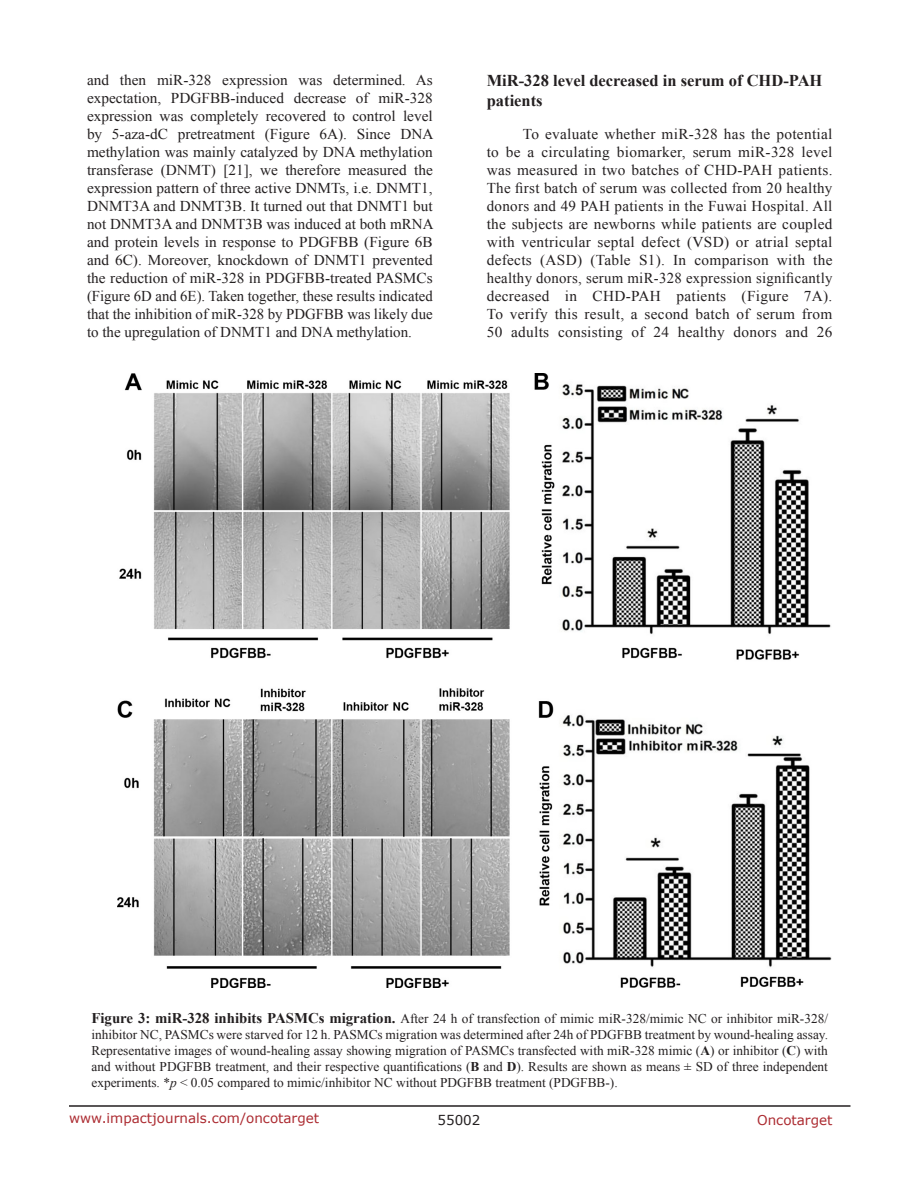
<style>
.page{position:relative;width:918px;height:1188px;background:#fff}
.page>*{position:absolute;margin:0;border:0;box-sizing:border-box;transform-origin:0 0}
.t1{font:700 16.5px/19.8px "Times New Roman";color:#231f20}
.t2{font:15px/18px "Times New Roman";letter-spacing:.01em;color:#231f20;text-align:justify}
.t3{font:13.5px "Verdana";color:#ac2b31}
.t4{font:13.5px "Verdana";color:#231f20}
.t5{font:13.35px/16px "Times New Roman";color:#231f20;text-align:justify}
.s1{font-weight:700;font-size:14.85px}
.s2{font-weight:700}
.s3{font-style:italic}
</style>
<div class="page">
<hr style="left:69px;top:1105px;width:781px;height:2px;background:#231f20">
<img style="left:117px;top:373px;width:715px;height:615px">
<p class="t2" style="left:87px;top:71px;width:348px">and then miR-328 expression was determined. As expectation, PDGFBB-induced decrease of miR-328 expression was completely recovered to control level by 5-aza-dC pretreatment (Figure 6A). Since DNA methylation was mainly catalyzed by DNA methylation transferase (DNMT) [21], we therefore measured the expression pattern of three active DNMTs, i.e. DNMT1, DNMT3A and DNMT3B. It turned out that DNMT1 but not DNMT3A and DNMT3B was induced at both mRNA and protein levels in response to PDGFBB (Figure 6B and 6C). Moreover, knockdown of DNMT1 prevented the reduction of miR-328 in PDGFBB-treated PASMCs (Figure 6D and 6E). Taken together, these results indicated that the inhibition of miR-328 by PDGFBB was likely due to the upregulation of DNMT1 and DNA methylation.</p>
<p class="t1" style="left:487px;top:70px;width:337px">MiR-328 level decreased in serum of CHD-PAH patients</p>
<p class="t2" style="left:487px;top:125px;width:347px;text-indent:36px">To evaluate whether miR-328 has the potential to be a circulating biomarker, serum miR-328 level was measured in two batches of CHD-PAH patients.<br>The first batch of serum was collected from 20 healthy donors and 49 PAH patients in the Fuwai Hospital. All the subjects are newborns while patients are coupled with ventricular septal defect (VSD) or atrial septal defects (ASD) (Table S1). In comparison with the healthy donors, serum miR-328 expression significantly decreased in CHD-PAH patients (Figure 7A).<br>To verify this result, a second batch of serum from 50 adults consisting of 24 healthy donors and 26</p>
<p class="t5" style="left:91px;top:1011px;width:738px"><span class="s1">Figure 3: miR-328 inhibits PASMCs migration.</span> After 24 h of transfection of mimic miR-328/mimic NC or inhibitor miR-328/ inhibitor NC, PASMCs were starved for 12 h. PASMCs migration was determined after 24h of PDGFBB treatment by wound-healing assay.<br>Representative images of wound-healing assay showing migration of PASMCs transfected with miR-328 mimic (<span class="s2">A</span>) or inhibitor (<span class="s2">C</span>) with and without PDGFBB treatment, and their respective quantifications (<span class="s2">B</span> and <span class="s2">D</span>). Results are shown as means ± SD of three independent experiments. *<span class="s3">p</span> &lt; 0.05 compared to mimic/inhibitor NC without PDGFBB treatment (PDGFBB-).</p>
<p class="t3" style="left:69px;top:1109px;width:252px">www.impactjournals.com/oncotarget</p>
<p class="t4" style="left:438px;top:1111px;width:44px">55002</p>
<p class="t3" style="left:757px;top:1111px;width:77px">Oncotarget</p>
</div>
